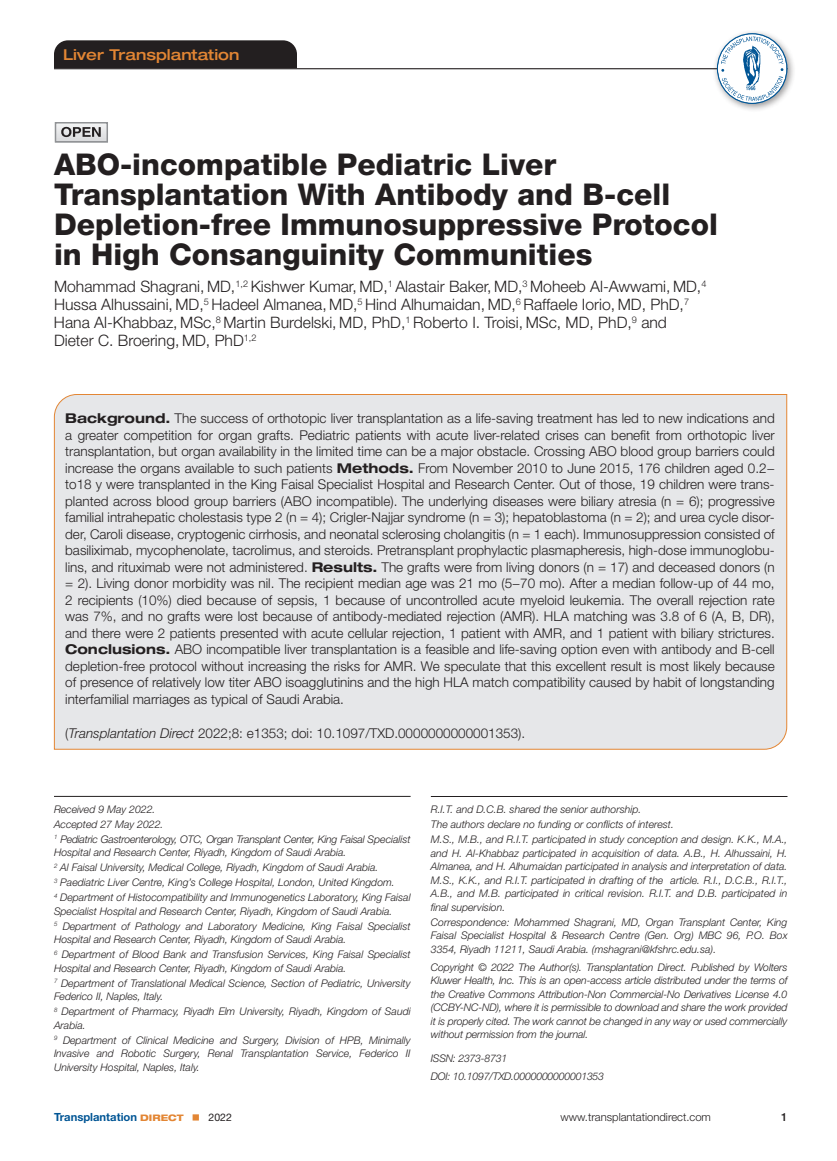
<style>
.page{position:relative;width:837px;height:1161px;background:#fff}
.page>*{position:absolute;margin:0;border:0;box-sizing:border-box;transform-origin:0 0}
.t1{font:800 30px/30px "Helvetica Neue LT Std";color:#231f20}
.t2{font:300 15.75px/18px "Helvetica Neue LT Std";color:#231f20}
.t3{font:500 expanded 15px "Helvetica Neue LT Std";color:#e38634}
.t4{font:300 13.5px/16.5px "Helvetica Neue LT Std";color:#231f20;text-align:justify}
.t5{font:300 11.25px "Helvetica Neue LT Std";color:#231f20}
.t6{font:700 11.25px "Helvetica Neue LT Std";color:#005595}
.t7{font:500 11.25px "Helvetica Neue LT Std";color:#231f20}
.t8{font:italic 300 10.5px/13.5px "Helvetica Neue LT Std";color:#231f20}
.t9{font:italic 300 10.5px/15px "Helvetica Neue LT Std";letter-spacing:-.02em;color:#231f20}
.t10{font:10.5px "Helvetica Neue LT Std";color:#231f20}
.s1{font-weight:700;font-stretch:expanded}
.s2{font-style:italic}
.s3{font-weight:800;font-stretch:expanded;font-size:9px;color:#e38634}
</style>
<div class="page">
<div style="left:193px;top:1114px;width:6px;height:7px;background:#e38634"></div>
<hr style="left:54px;top:68px;width:734px;height:1px;background:#231f20">
<img style="left:58px;top:125px;width:47px;height:15px">
<div style="left:55px;top:122px;width:53px;height:21px;border:2px solid #909295"></div>
<svg style="left:61px;top:127px;width:40px;height:10px"></svg>
<hr style="left:54px;top:796px;width:357px;height:1px;background:#231f20">
<div style="left:54px;top:40px;width:243px;height:28px;background:#231f20"></div>
<div style="left:54px;top:394px;width:734px;height:356px;background:#e6e7e9"></div>
<hr style="left:431px;top:796px;width:357px;height:1px;background:#231f20">
<div style="left:713px;top:29px;width:83px;height:84px;background:#231f20;opacity:.45"></div>
<svg style="left:717px;top:34px;width:70px;height:69px"></svg>
<svg style="left:721px;top:37px;width:62px;height:64px"></svg>
<div style="left:717px;top:33px;width:70px;height:71px;border:1px solid #005595;border-radius:50%"></div>
<h3 class="t3" style="left:63px;top:45px;width:178px">Liver Transplantation</h3>
<h1 class="t1" style="left:54px;top:150px;width:665px">ABO-incompatible Pediatric Liver Transplantation With Antibody and B-cell Depletion-free Immunosuppressive Protocol in High Consanguinity Communities</h1>
<p class="t2" style="left:54px;top:277px;width:654px">Mohammad Shagrani, MD,<sup>1,2</sup> Kishwer Kumar, MD,<sup>1</sup> Alastair Baker, MD,<sup>3</sup> Moheeb Al-Awwami, MD,<sup>4<br></sup>Hussa Alhussaini, MD,<sup>5</sup> Hadeel Almanea, MD,<sup>5</sup> Hind Alhumaidan, MD,<sup>6</sup> Raffaele Iorio, MD, PhD,<sup>7<br></sup>Hana Al-Khabbaz, MSc,<sup>8</sup> Martin Burdelski, MD, PhD,<sup>1</sup> Roberto I. Troisi, MSc, MD, PhD,<sup>9</sup> and Dieter C. Broering, MD, PhD<sup>1,2</sup></p>
<p class="t4" style="left:65px;top:410px;width:711px"><span class="s1">Background.</span> The success of orthotopic liver transplantation as a life-saving treatment has led to new indications and a greater competition for organ grafts. Pediatric patients with acute liver-related crises can benefit from orthotopic liver transplantation, but organ availability in the limited time can be a major obstacle. Crossing ABO blood group barriers could increase the organs available to such patients <span class="s1">Methods.</span> From November 2010 to June 2015, 176 children aged 0.2− to18 y were transplanted in the King Faisal Specialist Hospital and Research Center. Out of those, 19 children were trans&shy;planted across blood group barriers (ABO incompatible). The underlying diseases were biliary atresia (n = 6); progressive familial intrahepatic cholestasis type 2 (n = 4); Crigler-Najjar syndrome (n = 3); hepatoblastoma (n = 2); and urea cycle disor&shy;der, Caroli disease, cryptogenic cirrhosis, and neonatal sclerosing cholangitis (n = 1 each). Immunosuppression consisted of basiliximab, mycophenolate, tacrolimus, and steroids. Pretransplant prophylactic plasmapheresis, high-dose immunoglobu&shy;lins, and rituximab were not administered. <span class="s1">Results.</span> The grafts were from living donors (n = 17) and deceased donors (n = 2). Living donor morbidity was nil. The recipient median age was 21 mo (5−70 mo). After a median follow-up of 44 mo, 2 recipients (10%) died because of sepsis, 1 because of uncontrolled acute myeloid leukemia. The overall rejection rate was 7%, and no grafts were lost because of antibody-mediated rejection (AMR). HLA matching was 3.8 of 6 (A, B, DR), and there were 2 patients presented with acute cellular rejection, 1 patient with AMR, and 1 patient with biliary strictures.<br><span class="s1">Conclusions.</span> ABO incompatible liver transplantation is a feasible and life-saving option even with antibody and B-cell depletion-free protocol without increasing the risks for AMR. We speculate that this excellent result is most likely because of presence of relatively low titer ABO isoagglutinins and the high HLA match compatibility caused by habit of longstanding interfamilial marriages as typical of Saudi Arabia.</p>
<p class="t4" style="left:65px;top:725px;width:462px">(<span class="s2">Transplantation Direct</span> 2022;8: e1353; doi: 10.1097/TXD.0000000000001353).</p>
<p class="t9" style="left:54px;top:802px;width:358px">Received 9 May 2022.<br>Accepted 27 May 2022.<br><sup>1</sup> Pediatric Gastroenterology, OTC, Organ Transplant Center, King Faisal Specialist</p>
<p class="t8" style="left:54px;top:845px;width:358px;line-height:15px">Hospital and Research Center, Riyadh, Kingdom of Saudi Arabia.<br><sup>2</sup> Al Faisal University, Medical College, Riyadh, Kingdom of Saudi Arabia.<br><sup>3</sup> Paediatric Liver Centre, King’s College Hospital, London, United Kingdom.<br><sup>4</sup> Department of Histocompatibility and Immunogenetics Laboratory, King Faisal</p>
<p class="t8" style="left:54px;top:904px;width:358px;line-height:15px">Specialist Hospital and Research Center, Riyadh, Kingdom of Saudi Arabia.<br><sup>5</sup> Department of Pathology and Laboratory Medicine, King Faisal Specialist</p>
<p class="t8" style="left:54px;top:932px;width:358px;line-height:15px">Hospital and Research Center, Riyadh, Kingdom of Saudi Arabia.<br><sup>6</sup> Department of Blood Bank and Transfusion Services, King Faisal Specialist</p>
<p class="t8" style="left:54px;top:961px;width:358px;line-height:15px">Hospital and Research Center, Riyadh, Kingdom of Saudi Arabia.<br><sup>7</sup> Department of Translational Medical Science, Section of Pediatric, University</p>
<p class="t8" style="left:54px;top:989px;width:358px;line-height:15px">Federico II, Naples, Italy.<br><sup>8</sup> Department of Pharmacy, Riyadh Elm University, Riyadh, Kingdom of Saudi</p>
<p class="t8" style="left:54px;top:1018px;width:358px;line-height:15px">Arabia.<br><sup>9</sup> Department of Clinical Medicine and Surgery, Division of HPB, Minimally</p>
<p class="t8" style="left:54px;top:1047px;width:358px">Invasive and Robotic Surgery, Renal Transplantation Service, Federico II<br>University Hospital, Naples, Italy.</p>
<p class="t8" style="left:431px;top:802px;width:358px;line-height:15px">R.I.T. and D.C.B. shared the senior authorship.<br>The authors declare no funding or conflicts of interest.<br>M.S., M.B., and R.I.T. participated in study conception and design. K.K., M.A.,</p>
<p class="t8" style="left:431px;top:846px;width:358px;text-align:justify">and H. Al-Khabbaz participated in acquisition of data. A.B., H. Alhussaini, H.<br>Almanea, and H. Alhumaidan participated in analysis and interpretation of data.<br>M.S., K.K., and R.I.T. participated in drafting of the article. R.I., D.C.B., R.I.T., A.B., and M.B. participated in critical revision. R.I.T. and D.B. participated in final supervision.</p>
<p class="t8" style="left:431px;top:915px;width:358px;text-align:justify">Correspondence: Mohammed Shagrani, MD, Organ Transplant Center, King Faisal Specialist Hospital &amp; Research Centre (Gen. Org) MBC 96, P.O. Box 3354, Riyadh 11211, Saudi Arabia. (mshagrani@kfshrc.edu.sa).</p>
<p class="t8" style="left:431px;top:960px;width:358px;text-align:justify">Copyright © 2022 The Author(s). Transplantation Direct. Published by Wolters Kluwer Health, Inc. This is an open-access article distributed under the terms of the Creative Commons Attribution-Non Commercial-No Derivatives License 4.0 (CCBY-NC-ND), where it is permissible to download and share the work provided it is properly cited. The work cannot be changed in any way or used commercially without permission from the journal.</p>
<p class="t9" style="left:431px;top:1049px;width:175px;line-height:18px">ISSN: 2373-8731<br>DOI: 10.1097/TXD.0000000000001353</p>
<p class="t6" style="left:54px;top:1110px;width:131px">Transplantation <span class="s3">DIRECT</span></p>
<p class="t10" style="left:209px;top:1111px;width:25px">2022</p>
<p class="t5" style="left:561px;top:1110px;width:152px">www.transplantationdirect.com</p>
<p class="t7" style="left:781px;top:1110px;width:8px">1</p>
</div>
